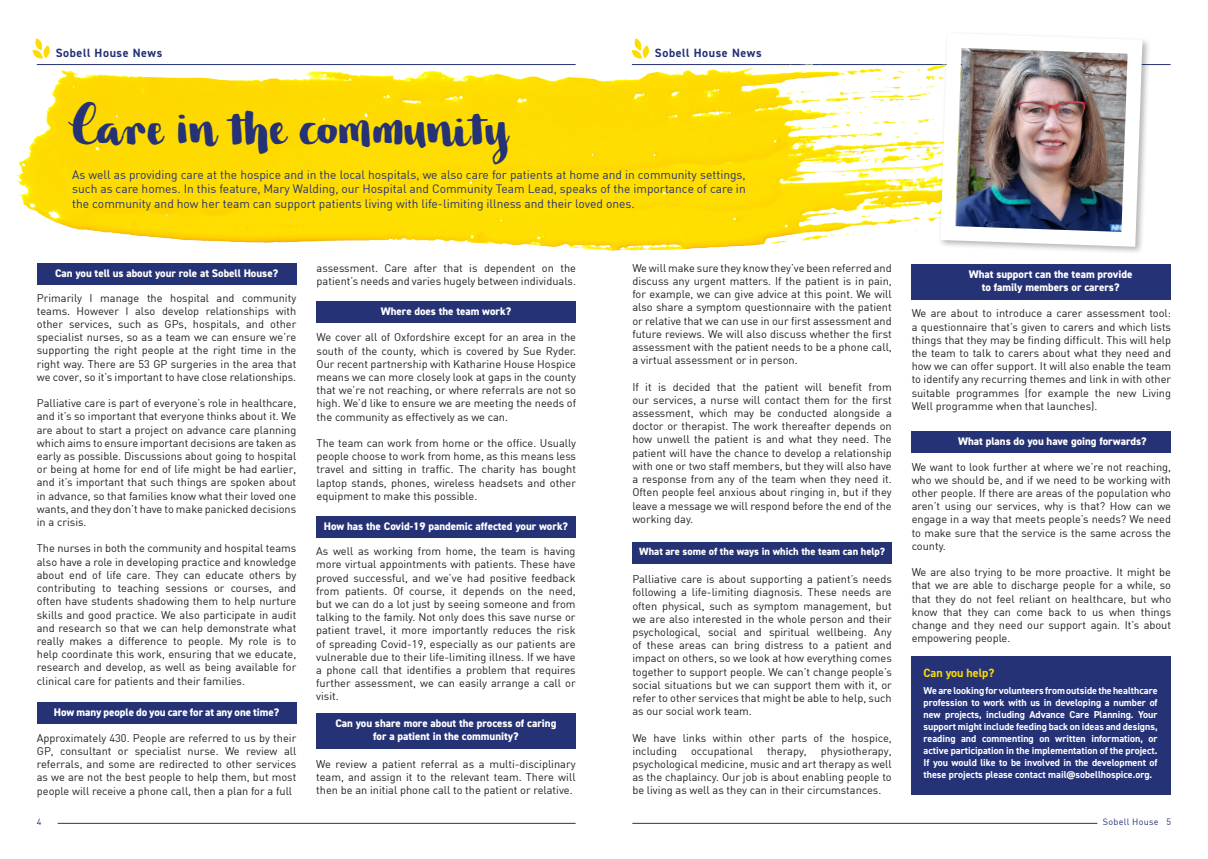
<style>
.page{position:relative;width:1208px;height:859px;background:#fff}
.page>*{position:absolute;margin:0;border:0;box-sizing:border-box;transform-origin:0 0}
.Body_Text{font:44px "Baltasar Dark";color:#253276}
.t1{font:12px/14.4px "DIN";color:#253276;text-align:justify}
.t2{font:700 12px "DIN2014";letter-spacing:.05em;color:#253276}
.t3{font:700 12px "DIN2014";color:#ffdc01}
.t4{font:11px/13.2px "DIN";color:#231f20;text-align:justify}
.t5{font:800 11px/13.2px "DIN2014";color:#fff;text-align:center}
.t6{font:800 10.5px "DIN2014";color:#fff}
.t7{font:700 10px/12px "DIN2014";color:#fff;text-align:justify}
.t8{font:9px "DIN";letter-spacing:.03em;color:#253276}
</style>
<div class="page">
<hr style="left:58px;top:823px;width:517px;height:1px;background:#253276">
<hr style="left:632px;top:823px;width:465px;height:1px;background:#253276">
<hr style="left:632px;top:64px;width:538px;height:1px;background:#253276">
<img style="left:17px;top:38px;width:916px;height:213px">
<div style="left:37px;top:263px;width:259px;height:21px;background:#253276"></div>
<div style="left:37px;top:702px;width:259px;height:21px;background:#253276"></div>
<div style="left:316px;top:302px;width:259px;height:21px;background:#253276"></div>
<div style="left:316px;top:516px;width:259px;height:21px;background:#253276"></div>
<div style="left:316px;top:713px;width:259px;height:35px;background:#253276"></div>
<div style="left:632px;top:542px;width:259px;height:21px;background:#253276"></div>
<div style="left:911px;top:264px;width:260px;height:35px;background:#253276"></div>
<div style="left:911px;top:431px;width:260px;height:22px;background:#253276"></div>
<img style="left:933px;top:40px;width:216px;height:212px">
<div style="left:911px;top:656px;width:259px;height:138px;background:#253276"></div>
<p class="t2" style="left:56px;top:45px;width:108px">Sobell House News</p>
<p class="t2" style="left:655px;top:45px;width:108px">Sobell House News</p>
<p class="Body_Text" style="left:72px;top:101px;width:437px">Care in the community</p>
<p class="t1" style="left:72px;top:167px;width:675px">As well as providing care at the hospice and in the local hospitals, we also care for patients at home and in community settings, such as care homes. In this feature, Mary Walding, our Hospital and Community Team Lead, speaks of the importance of care in the community and how her team can support patients living with life-limiting illness and their loved ones.</p>
<p class="t5" style="left:55px;top:266px;width:224px">Can you tell us about your role at Sobell House?</p>
<p class="t4" style="left:37px;top:291px;width:261px">Primarily I manage the hospital and community teams. However I also develop relationships with other services, such as GPs, hospitals, and other specialist nurses, so as a team we can ensure we’re supporting the right people at the right time in the right way. There are 53 GP surgeries in the area that we cover, so it’s important to have close relationships.</p>
<p class="t4" style="left:37px;top:396px;width:261px">Palliative care is part of everyone’s role in healthcare, and it’s so important that everyone thinks about it. We are about to start a project on advance care planning which aims to ensure important decisions are taken as early as possible. Discussions about going to hospital or being at home for end of life might be had earlier, and it’s important that such things are spoken about in advance, so that families know what their loved one wants, and they don’t have to make panicked decisions in a crisis.</p>
<p class="t4" style="left:37px;top:542px;width:261px">The nurses in both the community and hospital teams also have a role in developing practice and knowledge about end of life care. They can educate others by contributing to teaching sessions or courses, and often have students shadowing them to help nurture skills and good practice. We also participate in audit and research so that we can help demonstrate what really makes a difference to people. My role is to help coordinate this work, ensuring that we educate, research and develop, as well as being available for clinical care for patients and their families.</p>
<p class="t5" style="left:54px;top:705px;width:227px">How many people do you care for at any one time?</p>
<p class="t4" style="left:37px;top:731px;width:261px">Approximately 430. People are referred to us by their GP, consultant or specialist nurse. We review all referrals, and some are redirected to other services as we are not the best people to help them, but most people will receive a phone call, then a plan for a full</p>
<p class="t4" style="left:317px;top:261px;width:261px">assessment. Care after that is dependent on the patient’s needs and varies hugely between individuals.</p>
<p class="t5" style="left:381px;top:305px;width:132px">Where does the team work?</p>
<p class="t4" style="left:317px;top:330px;width:261px">We cover all of Oxfordshire except for an area in the south of the county, which is covered by Sue Ryder.<br>Our recent partnership with Katharine House Hospice means we can more closely look at gaps in the county that we’re not reaching, or where referrals are not so high. We’d like to ensure we are meeting the needs of the community as effectively as we can.</p>
<p class="t4" style="left:317px;top:436px;width:261px">The team can work from home or the office. Usually people choose to work from home, as this means less travel and sitting in traffic. The charity has bought laptop stands, phones, wireless headsets and other equipment to make this possible.</p>
<p class="t5" style="left:324px;top:519px;width:246px">How has the Covid-19 pandemic affected your work?</p>
<p class="t4" style="left:316px;top:544px;width:261px">As well as working from home, the team is having more virtual appointments with patients. These have proved successful, and we’ve had positive feedback from patients. Of course, it depends on the need, but we can do a lot just by seeing someone and from talking to the family. Not only does this save nurse or patient travel, it more importantly reduces the risk of spreading Covid-19, especially as our patients are vulnerable due to their life-limiting illness. If we have a phone call that identifies a problem that requires further assessment, we can easily arrange a call or visit.</p>
<p class="t5" style="left:335px;top:716px;width:222px">Can you share more about the process of caring for a patient in the community?</p>
<p class="t4" style="left:316px;top:757px;width:261px">We review a patient referral as a multi-disciplinary team, and assign it to the relevant team. There will then be an initial phone call to the patient or relative.</p>
<p class="t4" style="left:632px;top:261px;width:261px">We will make sure they know they’ve been referred and discuss any urgent matters. If the patient is in pain, for example, we can give advice at this point. We will also share a symptom questionnaire with the patient or relative that we can use in our first assessment and future reviews. We will also discuss whether the first assessment with the patient needs to be a phone call, a virtual assessment or in person.</p>
<p class="t4" style="left:632px;top:380px;width:261px">If it is decided that the patient will benefit from our services, a nurse will contact them for the first assessment, which may be conducted alongside a doctor or therapist. The work thereafter depends on how unwell the patient is and what they need. The patient will have the chance to develop a relationship with one or two staff members, but they will also have a response from any of the team when they need it.<br>Often people feel anxious about ringing in, but if they leave a message we will respond before the end of the working day.</p>
<p class="t6" style="left:639px;top:544px;width:247px">What are some of the ways in which the team can help?</p>
<p class="t4" style="left:632px;top:572px;width:261px">Palliative care is about supporting a patient’s needs following a life-limiting diagnosis. These needs are often physical, such as symptom management, but we are also interested in the whole person and their psychological, social and spiritual wellbeing. Any of these areas can bring distress to a patient and impact on others, so we look at how everything comes together to support people. We can’t change people’s social situations but we can support them with it, or refer to other services that might be able to help, such as our social work team.</p>
<p class="t4" style="left:632px;top:731px;width:261px">We have links within other parts of the hospice, including</p>
<p class="t4" style="left:632px;top:744px;width:261px;text-indent:188px">physiotherapy, psychological medicine, music and art therapy as well as the chaplaincy. Our job is about enabling people to be living as well as they can in their circumstances.</p>
<p class="t4" style="left:691px;top:744px;width:63px">occupational</p>
<p class="t4" style="left:767px;top:744px;width:41px">therapy,</p>
<p class="t5" style="left:968px;top:267px;width:165px">What support can the team provide</p>
<p class="t5" style="left:981px;top:281px;width:139px">to family members or carers?</p>
<p class="t4" style="left:911px;top:307px;width:261px">We are about to introduce a carer assessment tool: a questionnaire that’s given to carers and which lists things that they may be finding difficult. This will help the team to talk to carers about what they need and how we can offer support. It will also enable the team to identify any recurring themes and link in with other suitable programmes (for example the new Living Well programme when that launches).</p>
<p class="t5" style="left:958px;top:435px;width:190px">What plans do you have going forwards?</p>
<p class="t4" style="left:911px;top:460px;width:261px">We want to look further at where we’re not reaching, who we should be, and if we need to be working with other people. If there are areas of the population who aren’t using our services, why is that? How can we engage in a way that meets people’s needs? We need to make sure that the service is the same across the county.</p>
<p class="t4" style="left:911px;top:565px;width:261px">We are also trying to be more proactive. It might be that we are able to discharge people for a while, so that they do not feel reliant on healthcare, but who know that they can come back to us when things change and they need our support again. It’s about empowering people.</p>
<p class="t3" style="left:923px;top:665px;width:72px">Can you help?</p>
<p class="t7" style="left:923px;top:684px;width:236px">We are looking for volunteers from outside the healthcare profession to work with us in developing a number of new projects, including Advance Care Planning. Your support might include feeding back on ideas and designs, reading and commenting on written information, or active participation in the implementation of the project.<br>If you would like to be involved in the development of these projects please contact mail@sobellhospice.org.</p>
<p class="t8" style="left:37px;top:816px;width:6px">4</p>
<p class="t8" style="left:1103px;top:816px;width:70px">Sobell House 5</p>
</div>
